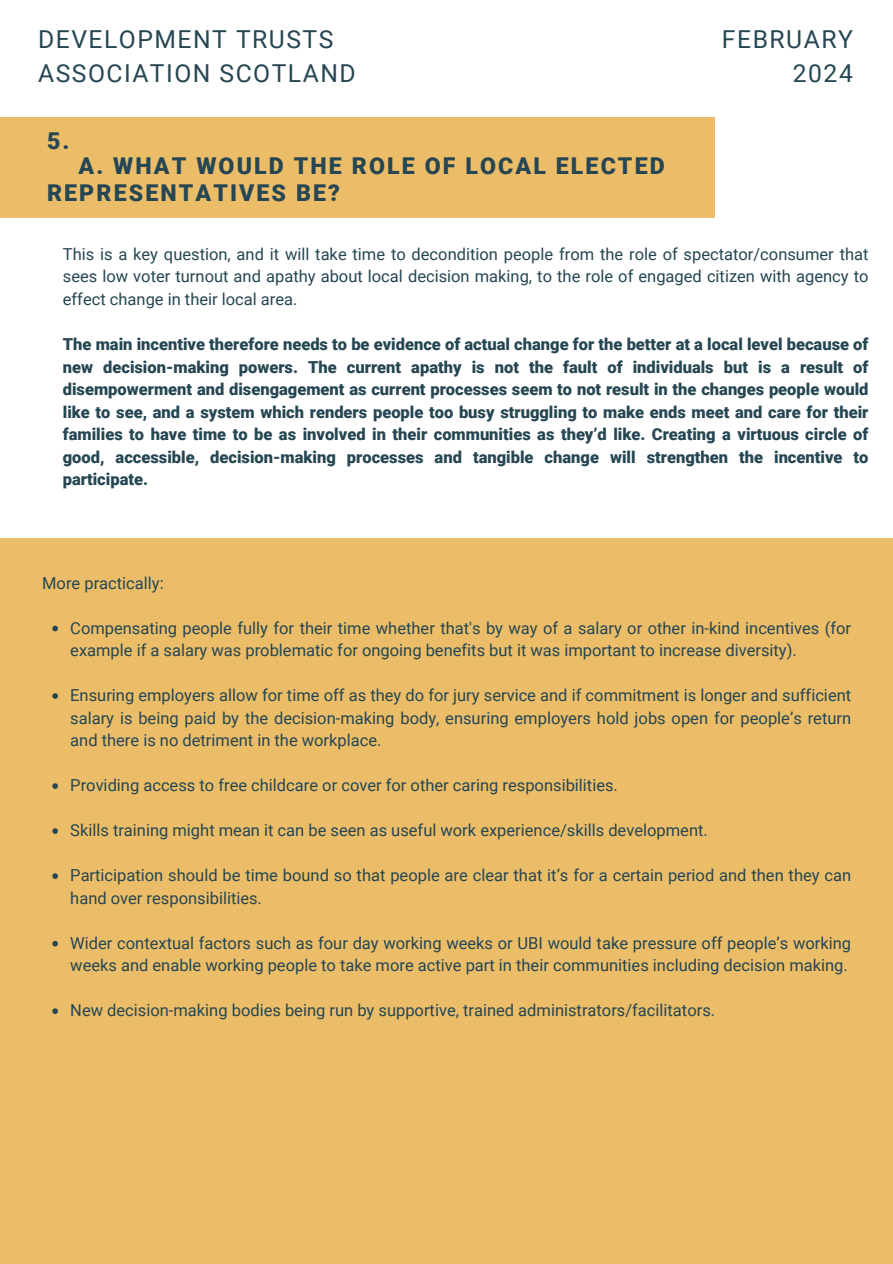
<style>
.page{position:relative;width:893px;height:1264px;background:#fff}
.page>*{position:absolute;margin:0;border:0;box-sizing:border-box;transform-origin:0 0}
.t1{font:24.75px/33.8px "Roboto";letter-spacing:.06em;color:#254652;text-align:right}
.t2{font:900 23.1px/26.7px "Roboto";letter-spacing:.09em;color:#254652}
.t3{font:16.5px/22.5px "Roboto";color:#254652}
.t4{font:900 16.5px/22.5px "Roboto";color:#254652;text-align:justify}
</style>
<div class="page">
<div style="left:0;top:117px;width:714px;height:101px;background:#ecbd68"></div>
<div style="left:0;top:538px;width:892px;height:725px;background:#ecbd68"></div>
<svg style="left:52px;top:625px;width:6px;height:6px"></svg>
<svg style="left:52px;top:693px;width:6px;height:6px"></svg>
<svg style="left:52px;top:783px;width:6px;height:6px"></svg>
<svg style="left:52px;top:828px;width:6px;height:6px"></svg>
<svg style="left:52px;top:873px;width:6px;height:6px"></svg>
<svg style="left:52px;top:940px;width:6px;height:6px"></svg>
<svg style="left:52px;top:1008px;width:6px;height:6px"></svg>
<p class="t1" style="left:38px;top:23px;width:319px;text-align:left">DEVELOPMENT TRUSTS<br>ASSOCIATION SCOTLAND</p>
<h2 class="t2" style="left:47px;top:128px;width:24px">5.</h2>
<h2 class="t2" style="left:47px;top:153px;width:619px;text-indent:31px">A. WHAT WOULD THE ROLE OF LOCAL ELECTED<br>REPRESENTATIVES BE?</h2>
<h2 class="t1" style="left:722px;top:23px;width:132px">FEBRUARY<br>2024</h2>
<h1 class="t3" style="left:63px;top:243px;width:807px;text-align:justify">This is a key question, and it will take time to decondition people from the role of spectator/consumer that sees low voter turnout and apathy about local decision making, to the role of engaged citizen with agency to effect change in their local area.</h1>
<p class="t4" style="left:63px;top:333px;width:807px">The main incentive therefore needs to be evidence of actual change for the better at a local level because of new decision-making powers. The current apathy is not the fault of individuals but is a result of disempowerment and disengagement as current processes seem to not result in the changes people would like to see, and a system which renders people too busy struggling to make ends meet and care for their families to have time to be as involved in their communities as they’d like. Creating a virtuous circle of good, accessible, decision-making processes and tangible change will strengthen the incentive to participate.</p>
<h3 class="t3" style="left:42px;top:571px;width:123px">More practically:</h3>
<p class="t3" style="left:70px;top:616px;width:782px">Compensating people fully for their time whether that's by way of a salary or other in-kind incentives (for example if a salary was problematic for ongoing benefits but it was important to increase diversity).</p>
<p class="t3" style="left:70px;top:684px;width:782px;text-align:justify">Ensuring employers allow for time off as they do for jury service and if commitment is longer and sufficient salary is being paid by the decision-making body, ensuring employers hold jobs open for people’s return and there is no detriment in the workplace.</p>
<p class="t3" style="left:70px;top:774px;width:549px">Providing access to free childcare or cover for other caring responsibilities.</p>
<p class="t3" style="left:70px;top:819px;width:639px">Skills training might mean it can be seen as useful work experience/skills development.</p>
<p class="t3" style="left:70px;top:864px;width:782px">Participation should be time bound so that people are clear that it’s for a certain period and then they can hand over responsibilities.</p>
<p class="t3" style="left:70px;top:931px;width:782px">Wider contextual factors such as four day working weeks or UBI would take pressure off people’s working weeks and enable working people to take more active part in their communities including decision making.</p>
<p class="t3" style="left:70px;top:999px;width:646px">New decision-making bodies being run by supportive, trained administrators/facilitators.</p>
</div>
